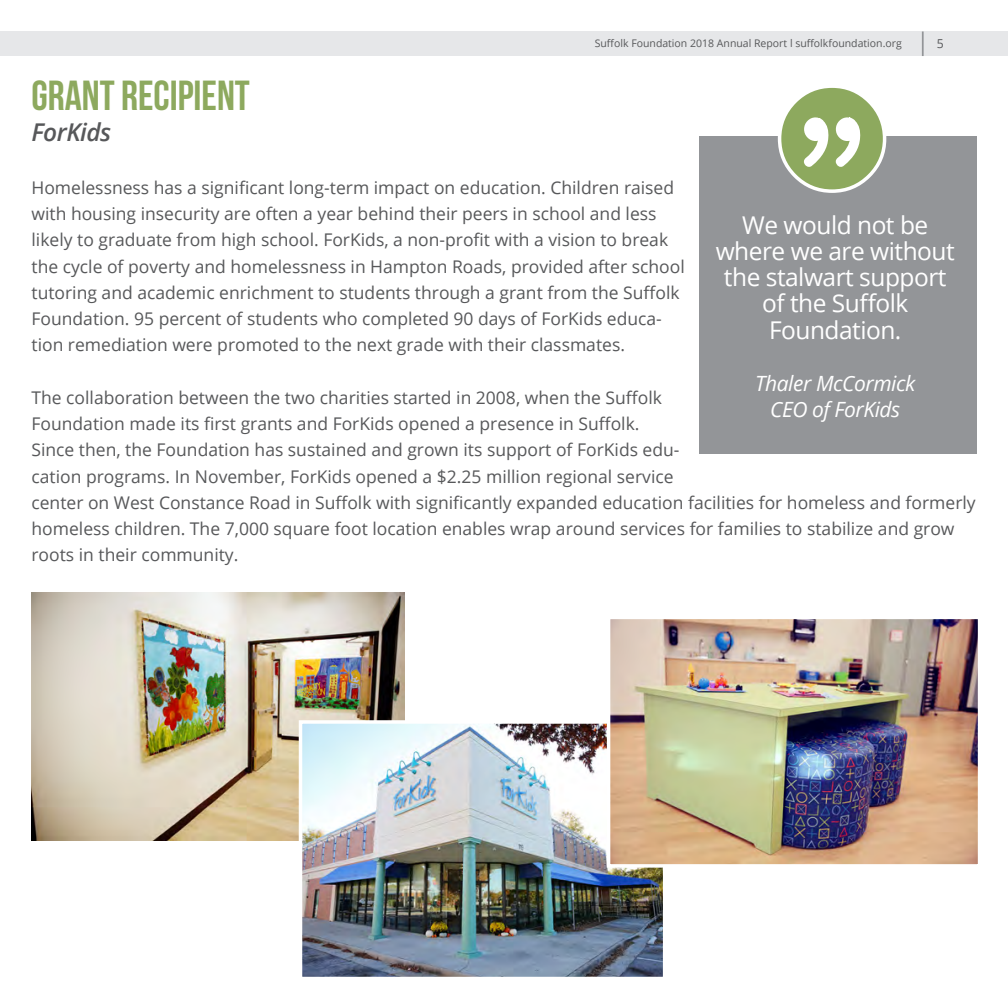
<style>
.page{position:relative;width:1008px;height:1008px;background:#fff}
.page>*{position:absolute;margin:0;border:0;box-sizing:border-box;transform-origin:0 0}
.SubMenu{font:42px "Bebas Neue";color:#8da95e}
.Paragraph_Light{font:24.5px/26.2px "Open Sans";letter-spacing:-.02em;color:#fff;text-align:center}
.Paragraph_Light-2{font:italic 600 24.5px "Open Sans";letter-spacing:-.02em;color:#57585a}
.Paragraph_Light-3{font:italic 21px "Open Sans";letter-spacing:-.02em;color:#fff}
.Paragraph_Light-4{font:17.5px/26.2px "Open Sans";color:#57585a}
.t1{font:12.25px "Open Sans";color:#57585a}
.t2{font:10.5px "Open Sans";color:#57585a}
</style>
<div class="page">
<div style="left:0;top:32px;width:1008px;height:24px;background:#e6e7e9"></div>
<hr style="left:922px;top:31px;width:2px;height:25px;background:#939598">
<img style="left:32px;top:592px;width:372px;height:249px">
<img style="left:304px;top:725px;width:357px;height:250px">
<div style="left:299px;top:720px;width:367px;height:260px;border:4px solid #fff"></div>
<img style="left:612px;top:621px;width:364px;height:242px">
<div style="left:607px;top:616px;width:374px;height:252px;border:4px solid #fff"></div>
<div style="left:699px;top:137px;width:277px;height:317px;background:#939598"></div>
<svg style="left:776px;top:87px;width:112px;height:106px"></svg>
<p class="t2" style="left:595px;top:36px;width:309px">Suffolk Foundation 2018 Annual Report l suffolkfoundation.org</p>
<p class="t1" style="left:937px;top:35px;width:9px">5</p>
<p class="SubMenu" style="left:32px;top:73px;width:220px">GRANT RECIPIENT</p>
<p class="Paragraph_Light-2" style="left:32px;top:116px;width:81px">ForKids</p>
<p class="Paragraph_Light-4" style="left:32px;top:174px;width:655px">Homelessness has a significant long-term impact on education. Children raised with housing insecurity are often a year behind their peers in school and less likely to graduate from high school. ForKids, a non-profit with a vision to break the cycle of poverty and homelessness in Hampton Roads, provided after school tutoring and academic enrichment to students through a grant from the Suffolk Foundation. 95 percent of students who completed 90 days of ForKids educa&shy;tion remediation were promoted to the next grade with their classmates.</p>
<p class="Paragraph_Light-4" style="left:32px;top:384px;width:946px">The collaboration between the two charities started in 2008, when the Suffolk<br>Foundation made its first grants and ForKids opened a presence in Suffolk.<br>Since then, the Foundation has sustained and grown its support of ForKids edu-<br>cation programs. In November, ForKids opened a $2.25 million regional service<br>center on West Constance Road in Suffolk with significantly expanded education facilities for homeless and formerly homeless children. The 7,000 square foot location enables wrap around services for families to stabilize and grow roots in their community.</p>
<p class="Paragraph_Light" style="left:716px;top:211px;width:240px">We would not be where we are without the stalwart support of the Suffolk</p>
<p class="Paragraph_Light" style="left:769px;top:316px;width:134px">Foundation.</p>
<p class="Paragraph_Light-3" style="left:755px;top:369px;width:162px">Thaler McCormick</p>
<p class="Paragraph_Light-3" style="left:770px;top:395px;width:132px">CEO of ForKids</p>
</div>
